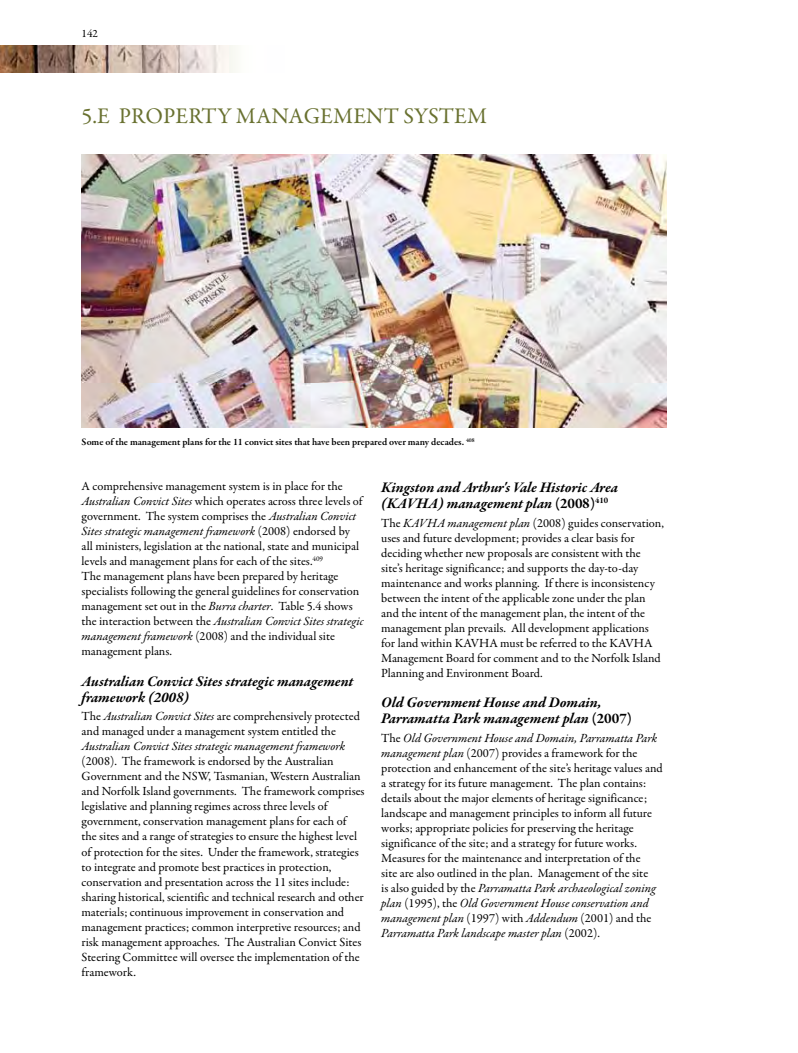
<style>
.page{position:relative;width:798px;height:1053px;background:#fff}
.page>*{position:absolute;margin:0;border:0;box-sizing:border-box;transform-origin:0 0}
.t1{font:22.5px "Garamond Premr Pro";letter-spacing:.01em;color:#697130}
.t2{font:italic 700 15px/16.2px "Garamond Premr Pro";color:#000}
.t3{font:12.5px/15px "Garamond Premr Pro";color:#000}
.t4{font:italic 12.5px "Garamond Premr Pro";color:#000}
.t5{font:11.25px "Garamond Premr Pro";color:#000}
.t6{font:600 10px "Garamond Premr Pro";letter-spacing:-.005em;color:#000}
.s1{font-style:italic}
.s2{font-style:normal}
</style>
<div class="page">
<img style="left:0;top:46px;width:236px;height:26px">
<img style="left:81px;top:154px;width:585px;height:273px">
<p class="t5" style="left:81px;top:28px;width:18px">142</p>
<h1 class="t1" style="left:81px;top:107px;width:407px">5.E PROPERTY MANAGEMENT SYSTEM</h1>
<p class="t6" style="left:81px;top:438px;width:394px">Some of the management plans for the 11 convict sites that have been prepared over many decades. <sup>408</sup></p>
<p class="t3" style="left:81px;top:479px;width:283px">A comprehensive management system is in place for the <span class="s1">Australian Convict Sites</span> which operates across three levels of government. The system comprises the <span class="s1">Australian Convict Sites strategic management framework</span> (2008) endorsed by all ministers, legislation at the national, state and municipal levels and management plans for each of the sites.<sup>409<br></sup>The management plans have been prepared by heritage specialists following the general guidelines for conservation management set out in the <span class="s1">Burra charter</span>. Table 5.4 shows the interaction between the <span class="s1">Australian Convict Sites strategic management framework</span> (2008) and the individual site management plans.</p>
<p class="t2" style="left:81px;top:674px;width:273px">Australian Convict Sites strategic management framework (2008)</p>
<p class="t3" style="left:81px;top:710px;width:280px">The <span class="s1">Australian Convict Sites</span> are comprehensively protected and managed under a management system entitled the</p>
<p class="t4" style="left:81px;top:741px;width:265px">Australian Convict Sites strategic management framework</p>
<p class="t3" style="left:81px;top:755px;width:284px">(2008). The framework is endorsed by the Australian Government and the NSW, Tasmanian, Western Australian and Norfolk Island governments. The framework comprises legislative and planning regimes across three levels of government, conservation management plans for each of the sites and a range of strategies to ensure the highest level of protection for the sites. Under the framework, strategies to integrate and promote best practices in protection, conservation and presentation across the 11 sites include: sharing historical, scientific and technical research and other materials; continuous improvement in conservation and management practices; common interpretive resources; and risk management approaches. The Australian Convict Sites Steering Committee will oversee the implementation of the framework.</p>
<p class="t2" style="left:381px;top:480px;width:238px">Kingston and Arthur's Vale Historic Area (KAVHA) management plan <span class="s2">(2008)</span><sup>410</sup></p>
<p class="t3" style="left:381px;top:516px;width:284px">The <span class="s1">KAVHA management plan</span> (2008) guides conservation, uses and future development; provides a clear basis for deciding whether new proposals are consistent with the site’s heritage significance; and supports the day-to-day maintenance and works planning. If there is inconsistency between the intent of the applicable zone under the plan and the intent of the management plan, the intent of the management plan prevails. All development applications for land within KAVHA must be referred to the KAVHA Management Board for comment and to the Norfolk Island Planning and Environment Board.</p>
<p class="t2" style="left:381px;top:695px;width:252px">Old Government House and Domain,<br>Parramatta Park management plan <span class="s2">(2007)</span></p>
<p class="t3" style="left:381px;top:731px;width:283px">The <span class="s1">Old Government House and Domain, Parramatta Park management plan</span> (2007) provides a framework for the protection and enhancement of the site’s heritage values and a strategy for its future management. The plan contains: details about the major elements of heritage significance; landscape and management principles to inform all future works; appropriate policies for preserving the heritage significance of the site; and a strategy for future works.<br>Measures for the maintenance and interpretation of the<br>site are also outlined in the plan. Management of the site<br>is also guided by the <span class="s1">Parramatta Park archaeological zoning plan</span> (1995), the <span class="s1">Old Government House conservation and management plan</span> (1997) with <span class="s1">Addendum</span> (2001) and the <span class="s1">Parramatta Park landscape master plan</span> (2002).</p>
</div>
